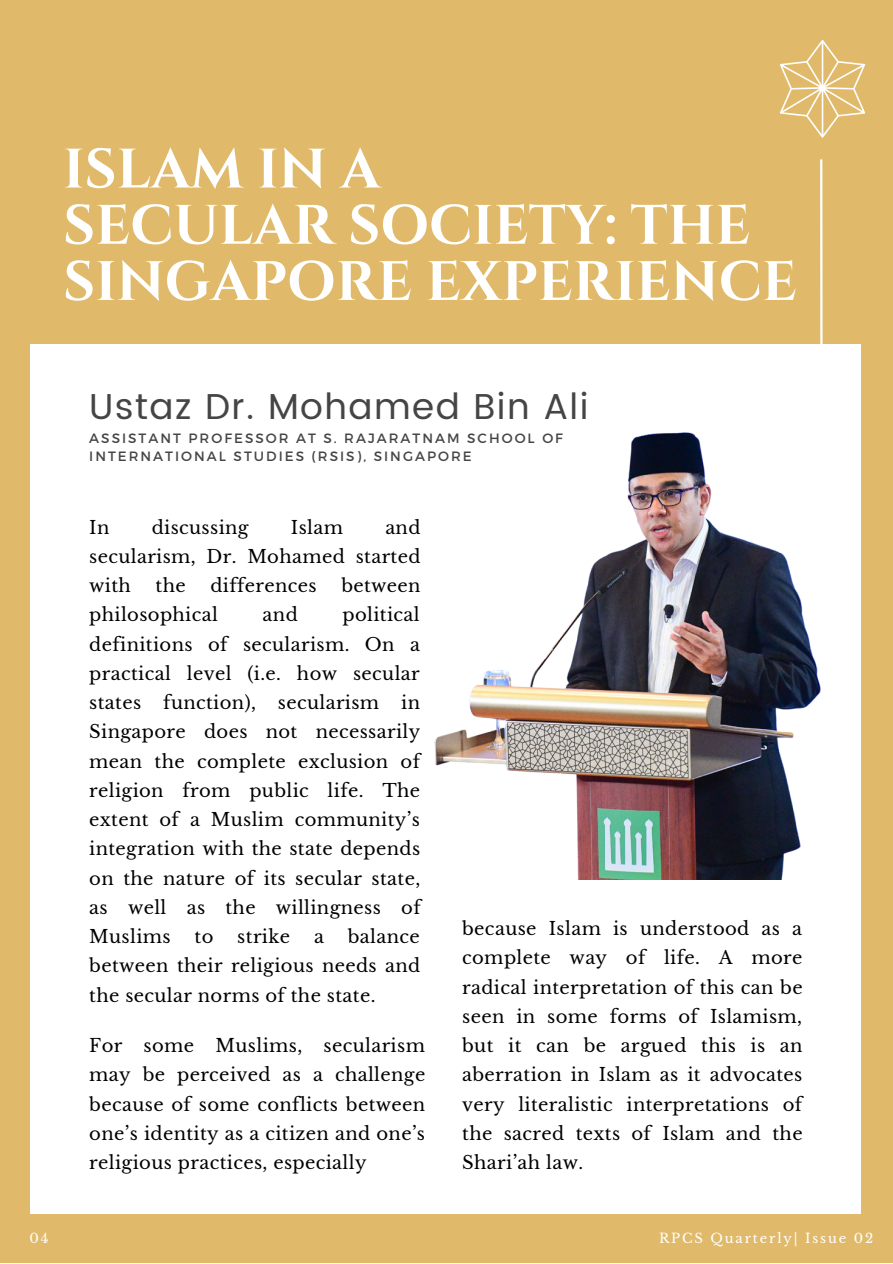
<style>
.page{position:relative;width:893px;height:1264px;background:#fff}
.page>*{position:absolute;margin:0;border:0;box-sizing:border-box;transform-origin:0 0}
.t1{font:700 55.5px/56.2px "Cinzel";color:#fff}
.t2{font:36px "Poppins";letter-spacing:.04em;color:#454545}
.t3{font:18px/29.2px "Libre Baskerville";letter-spacing:.02em;color:#000;text-align:justify}
.t4{font:13.5px/18px "Montserrat";letter-spacing:.15em;color:#454545}
.t5{font:13.2px "Libre Baskerville";letter-spacing:.14em;color:#fff}
</style>
<div class="page">
<div style="left:0;top:0;width:892px;height:1262px;background:#e0ba6a"></div>
<div style="left:30px;top:344px;width:830px;height:869px;background:#fff"></div>
<svg style="left:818px;top:159px;width:6px;height:1055px"></svg>
<img style="left:434px;top:408px;width:427px;height:471px">
<svg style="left:780px;top:40px;width:85px;height:98px"></svg>
<h1 class="t1" style="left:63px;top:143px;width:735px">ISLAM IN A<br>SECULAR SOCIETY: THE<br>SINGAPORE EXPERIENCE</h1>
<h2 class="t2" style="left:89px;top:385px;width:500px">Ustaz Dr. Mohamed Bin Ali</h2>
<p class="t4" style="left:89px;top:429px;width:475px">ASSISTANT PROFESSOR AT S. RAJARATNAM SCHOOL OF<br>INTERNATIONAL STUDIES (RSIS), SINGAPORE</p>
<p class="t3" style="left:89px;top:513px;width:333px;text-indent:296px">and secularism, Dr. Mohamed started with</p>
<p class="t3" style="left:89px;top:513px;width:22px">In</p>
<p class="t3" style="left:152px;top:513px;width:98px">discussing</p>
<p class="t3" style="left:291px;top:513px;width:54px">Islam</p>
<p class="t3" style="left:155px;top:571px;width:32px">the</p>
<p class="t3" style="left:210px;top:571px;width:108px">differences</p>
<p class="t3" style="left:341px;top:571px;width:81px">between</p>
<p class="t3" style="left:89px;top:600px;width:130px">philosophical</p>
<p class="t3" style="left:262px;top:600px;width:37px">and</p>
<p class="t3" style="left:89px;top:600px;width:333px;text-indent:253px">political definitions of secularism. On a practical level (i.e. how secular states function), secularism in Singapore does not necessarily mean the complete exclusion of religion from public life. The extent of a Muslim community’s integration with the state depends on the nature of its secular state, as well as the willingness of Muslims</p>
<p class="t3" style="left:89px;top:922px;width:332px;text-indent:258px">balance between their religious needs and the secular norms of the state.</p>
<p class="t3" style="left:462px;top:914px;width:342px">because Islam is understood as a complete way of life. A more radical interpretation of this can be seen in some forms of Islamism, but it can be argued this is an aberration in Islam as it advocates very literalistic interpretations of the sacred texts of Islam and the Shari’ah law.</p>
<p class="t3" style="left:194px;top:922px;width:20px">to</p>
<p class="t3" style="left:237px;top:922px;width:54px">strike</p>
<p class="t3" style="left:314px;top:922px;width:11px">a</p>
<p class="t3" style="left:89px;top:1031px;width:337px">For some Muslims, secularism may be perceived as a challenge because of some conflicts between one’s identity as a citizen and one’s religious practices, especially</p>
<p class="t5" style="left:29px;top:1230px;width:21px">04</p>
<p class="t5" style="left:659px;top:1230px;width:216px">RPCS Quarterly| Issue 02</p>
</div>
